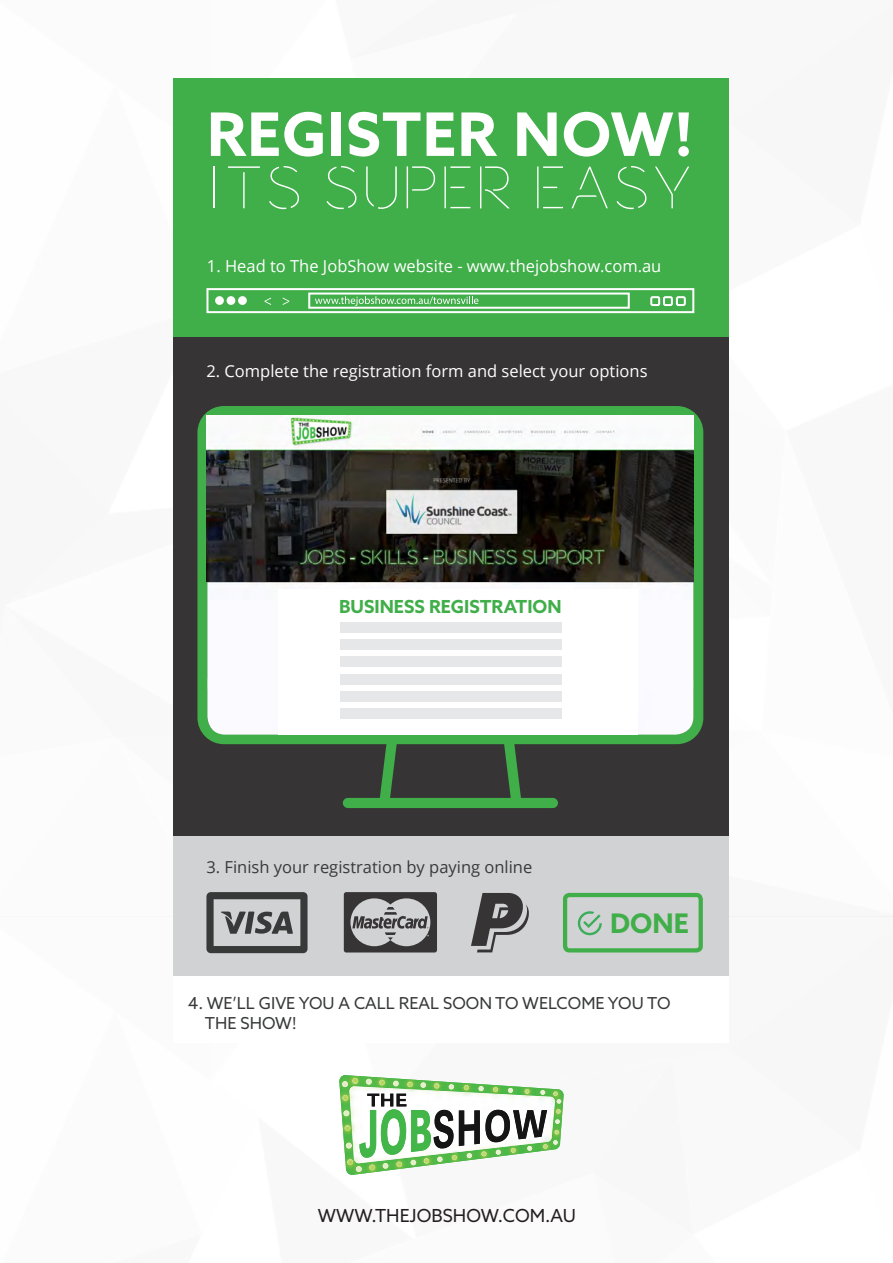
<style>
.page{position:relative;width:893px;height:1263px;background:#fff}
.page>*{position:absolute;margin:0;border:0;box-sizing:border-box;transform-origin:0 0}
.t1{font:700 60px "Azo Sans";letter-spacing:.02em;color:#fff}
.t2{font:60px "NEONLIGHTS";letter-spacing:.05em;color:#fff}
.t3{font:700 27px "Azo Sans";color:#40ae49}
.t4{font:18px "Azo Sans";color:#231f20}
.t5{font:700 18px "Azo Sans";color:#40ae49}
.t6{font:16.5px "Open Sans";color:#fff}
.t7{font:16.5px "Azo Sans";color:#383a39}
.t8{font:16.5px "Open Sans";color:#383a39}
</style>
<div class="page">
<svg style="left:339px;top:1075px;width:225px;height:100px"></svg>
<div style="left:173px;top:337px;width:556px;height:500px;background:#373435"></div>
<div style="left:173px;top:79px;width:556px;height:258px;background:#40ae49"></div>
<div style="left:206px;top:288px;width:488px;height:25px;border:2px solid #fefefe"></div>
<div style="left:216px;top:297px;width:7px;height:7px;background:#fff;border-radius:50%"></div>
<div style="left:215px;top:296px;width:9px;height:9px;border:2px solid #fefefe;border-radius:50%"></div>
<div style="left:228px;top:297px;width:6px;height:7px;background:#fff;border-radius:50%"></div>
<div style="left:227px;top:296px;width:8px;height:9px;border:2px solid #fefefe;border-radius:50%"></div>
<div style="left:239px;top:297px;width:7px;height:7px;background:#fff;border-radius:50%"></div>
<div style="left:238px;top:296px;width:9px;height:9px;border:2px solid #fefefe;border-radius:50%"></div>
<svg style="left:264px;top:297px;width:7px;height:8px"></svg>
<svg style="left:283px;top:297px;width:6px;height:8px"></svg>
<div style="left:308px;top:293px;width:322px;height:16px;border:2px solid #fefefe"></div>
<svg style="left:315px;top:296px;width:163px;height:10px"></svg>
<svg style="left:650px;top:296px;width:36px;height:11px"></svg>
<svg style="left:197px;top:406px;width:506px;height:402px"></svg>
<div style="left:207px;top:582px;width:486px;height:153px;background:#fbfaff"></div>
<div style="left:278px;top:589px;width:360px;height:146px;background:#fff"></div>
<div style="left:341px;top:622px;width:221px;height:11px;background:#e6e7e9"></div>
<div style="left:341px;top:640px;width:221px;height:10px;background:#e6e7e9"></div>
<div style="left:341px;top:657px;width:221px;height:10px;background:#e6e7e9"></div>
<div style="left:341px;top:674px;width:221px;height:10px;background:#e6e7e9"></div>
<div style="left:341px;top:691px;width:221px;height:10px;background:#e6e7e9"></div>
<div style="left:341px;top:708px;width:221px;height:10px;background:#e6e7e9"></div>
<div style="left:173px;top:837px;width:556px;height:139px;background:#d1d2d4"></div>
<svg style="left:206px;top:892px;width:102px;height:61px"></svg>
<svg style="left:344px;top:892px;width:93px;height:60px"></svg>
<div style="left:563px;top:893px;width:140px;height:59px;border:4px solid #40ae49;border-radius:4px"></div>
<svg style="left:578px;top:911px;width:24px;height:24px"></svg>
<svg style="left:471px;top:893px;width:58px;height:59px"></svg>
<img style="left:207px;top:416px;width:486px;height:166px">
<p class="t1" style="left:207px;top:95px;width:487px">REGISTER NOW!</p>
<p class="t2" style="left:207px;top:153px;width:486px">ITS SUPER EASY</p>
<p class="t6" style="left:207px;top:255px;width:456px">1. Head to The JobShow website - www.thejobshow.com.au</p>
<p class="t6" style="left:206px;top:359px;width:443px">2. Complete the registration form and select your options</p>
<p class="t5" style="left:339px;top:594px;width:224px">BUSINESS REGISTRATION</p>
<p class="t8" style="left:206px;top:856px;width:327px">3. Finish your registration by paying online</p>
<p class="t3" style="left:610px;top:905px;width:80px">DONE</p>
<p class="t7" style="left:188px;top:992px;width:484px">4. WE’LL GIVE YOU A CALL REAL SOON TO WELCOME YOU TO</p>
<p class="t7" style="left:205px;top:1012px;width:94px">THE SHOW!</p>
<p class="t4" style="left:318px;top:1204px;width:260px">WWW.THEJOBSHOW.COM.AU</p>
</div>
